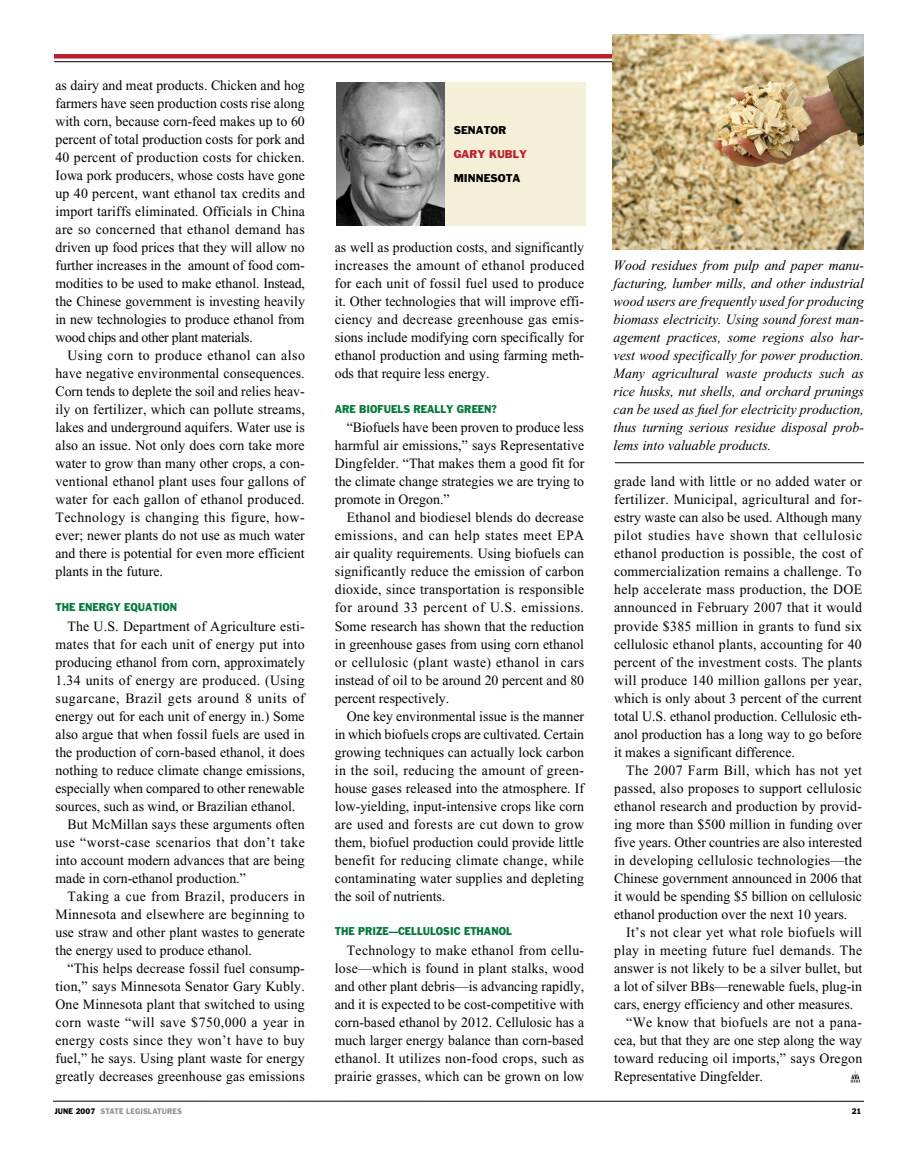
<style>
.page{position:relative;width:918px;height:1176px;background:#fff}
.page>*{position:absolute;margin:0;border:0;box-sizing:border-box;transform-origin:0 0}
.t1{font:14.25px/18px "Times New Roman";letter-spacing:.005em;color:#000;text-align:justify}
.t2{font:italic 14.25px/18px "Times New Roman";color:#000;text-align:justify}
.t3{font:14.25px "Times New Roman";letter-spacing:.025em;color:#000}
.t4{font:14.25px "Times New Roman";letter-spacing:.035em;color:#000}
.t5{font:14.25px "Times New Roman";letter-spacing:.045em;color:#000}
.t6{font:14.25px "Times New Roman";letter-spacing:.03em;color:#000}
.t7{font:10.5px "Franklin Gothic";color:#007a35;scale:.9 1}
.t8{font:10.5px "Franklin Gothic";color:#000}
.t9{font:10.5px "Franklin Gothic";color:#bd1e2d}
.t10{font:7.5px "Franklin Gothic";letter-spacing:.01em;color:#939598;scale:.9 1}
.t11{font:7.5px "Franklin Gothic";color:#000;scale:.9 1}
.s1{color:#000}
</style>
<div class="page">
<hr style="left:53px;top:1100px;width:811px;height:1px;background:#000">
<hr style="left:54px;top:61px;width:810px;height:1px;background:#000">
<hr style="left:54px;top:54px;width:810px;height:4px;background:#bd1e2d">
<svg style="left:851px;top:1071px;width:9px;height:11px"></svg>
<div style="left:336px;top:82px;width:250px;height:144px;background:#f5efd8"></div>
<img style="left:336px;top:82px;width:109px;height:144px">
<img style="left:612px;top:35px;width:252px;height:215px">
<hr style="left:615px;top:462px;width:249px;height:1px;background:#000">
<p class="t1" style="left:56px;top:76px;width:251px">as dairy and meat products. Chicken and hog farmers have seen production costs rise along with corn, because corn-feed makes up to 60 percent of total production costs for pork and 40 percent of production costs for chicken.<br>Iowa pork producers, whose costs have gone up 40 percent, want ethanol tax credits and import tariffs eliminated. Officials in China are so concerned that ethanol demand has driven up food prices that they will allow no further increases in the amount of food com&shy;modities to be used to make ethanol. Instead, the Chinese government is investing heavily in new technologies to produce ethanol from wood chips and other plant materials.</p>
<p class="t1" style="left:56px;top:346px;width:251px;text-indent:12px">Using corn to produce ethanol can also have negative environmental consequences.<br>Corn tends to deplete the soil and relies heav&shy;ily on fertilizer, which can pollute streams, lakes and underground aquifers. Water use is also an issue. Not only does corn take more water to grow than many other crops, a con&shy;ventional ethanol plant uses four gallons of water for each gallon of ethanol produced.<br>Technology is changing this figure, how&shy;ever; newer plants do not use as much water and there is potential for even more efficient plants in the future.</p>
<p class="t7" style="left:56px;top:600px;width:128px">THE EN ERGY EQUATION</p>
<p class="t1" style="left:67px;top:616px;width:239px">The U.S. Department of Agriculture esti-</p>
<p class="t1" style="left:56px;top:634px;width:251px">mates that for each unit of energy put into</p>
<p class="t1" style="left:56px;top:652px;width:251px">producing ethanol from corn, approximately</p>
<p class="t3" style="left:56px;top:671px;width:251px">1.34 units of energy are produced. (Using</p>
<p class="t5" style="left:56px;top:689px;width:251px">sugarcane, Brazil gets around 8 units of</p>
<p class="t1" style="left:56px;top:706px;width:251px">energy out for each unit of energy in.) Some</p>
<p class="t1" style="left:56px;top:724px;width:251px">also argue that when fossil fuels are used in</p>
<p class="t1" style="left:56px;top:742px;width:251px">the production of corn-based ethanol, it does</p>
<p class="t1" style="left:56px;top:760px;width:251px">nothing to reduce climate change emissions,</p>
<p class="t1" style="left:56px;top:778px;width:251px">especially when compared to other renewable</p>
<p class="t1" style="left:56px;top:796px;width:241px">sources, such as wind, or Brazilian ethanol.</p>
<p class="t1" style="left:67px;top:814px;width:239px">But McMillan says these arguments often</p>
<p class="t4" style="left:56px;top:833px;width:251px">use “worst-case scenarios that don’t take</p>
<p class="t1" style="left:56px;top:850px;width:251px">into account modern advances that are being</p>
<p class="t1" style="left:56px;top:868px;width:192px">made in corn-ethanol production.”</p>
<p class="t4" style="left:67px;top:887px;width:239px">Taking a cue from Brazil, producers in</p>
<p class="t3" style="left:56px;top:905px;width:251px">Minnesota and elsewhere are beginning to</p>
<p class="t1" style="left:56px;top:922px;width:251px">use straw and other plant wastes to generate</p>
<p class="t1" style="left:56px;top:940px;width:198px">the energy used to produce ethanol.</p>
<p class="t1" style="left:67px;top:958px;width:239px">“This helps decrease fossil fuel consump-</p>
<p class="t1" style="left:56px;top:976px;width:251px">tion,” says Minnesota Senator Gary Kubly.</p>
<p class="t1" style="left:56px;top:994px;width:251px">One Minnesota plant that switched to using</p>
<p class="t4" style="left:56px;top:1013px;width:251px">corn waste “will save $750,000 a year in</p>
<p class="t3" style="left:56px;top:1031px;width:251px">energy costs since they won’t have to buy</p>
<p class="t1" style="left:56px;top:1048px;width:251px">fuel,” he says. Using plant waste for energy</p>
<p class="t1" style="left:56px;top:1066px;width:251px">greatly decreases greenhouse gas emissions</p>
<p class="t8" style="left:454px;top:124px;width:54px">SENATOR</p>
<p class="t9" style="left:454px;top:148px;width:75px">GARY KUBLY</p>
<p class="t8" style="left:454px;top:172px;width:68px">MINN ESOTA</p>
<p class="t1" style="left:335px;top:238px;width:251px">as well as production costs, and significantly increases the amount of ethanol produced for each unit of fossil fuel used to produce it. Other technologies that will improve effi&shy;ciency and decrease greenhouse gas emis&shy;sions include modifying corn specifically for ethanol production and using farming meth&shy;ods that require less energy.</p>
<p class="t7" style="left:335px;top:402px;width:182px">ARE BIOFUELS REALLY GREEN?</p>
<p class="t1" style="left:335px;top:418px;width:251px;text-indent:12px">“Biofuels have been proven to produce less harmful air emissions,” says Representative Dingfelder. “That makes them a good fit for the climate change strategies we are trying to promote in Oregon.”</p>
<p class="t1" style="left:335px;top:508px;width:251px;text-indent:12px">Ethanol and biodiesel blends do decrease emissions, and can help states meet EPA air quality requirements. Using biofuels can significantly reduce the emission of carbon dioxide, since transportation is responsible for around 33 percent of U.S. emissions.<br>Some research has shown that the reduction in greenhouse gases from using corn ethanol or cellulosic (plant waste) ethanol in cars instead of oil to be around 20 percent and 80 percent respectively.</p>
<p class="t1" style="left:335px;top:706px;width:251px;text-indent:12px">One key environmental issue is the manner in which biofuels crops are cultivated. Certain growing techniques can actually lock carbon in the soil, reducing the amount of green&shy;house gases released into the atmosphere. If low-yielding, input-intensive crops like corn are used and forests are cut down to grow them, biofuel production could provide little benefit for reducing climate change, while contaminating water supplies and depleting the soil of nutrients.</p>
<p class="t7" style="left:335px;top:924px;width:198px">THE PRIZE—CELLULOSIC ETHANOL</p>
<p class="t1" style="left:335px;top:940px;width:251px;text-indent:12px">Technology to make ethanol from cellu&shy;lose—which is found in plant stalks, wood and other plant debris—is advancing rapidly, and it is expected to be cost-competitive with corn-based ethanol by 2012. Cellulosic has a much larger energy balance than corn-based ethanol. It utilizes non-food crops, such as prairie grasses, which can be grown on low</p>
<p class="t2" style="left:614px;top:256px;width:252px">Wood residues from pulp and paper manu&shy;facturing, lumber mills, and other industrial wood users are frequently used for producing biomass electricity. Using sound forest man&shy;agement practices, some regions also har&shy;vest wood specifically for power production.<br>Many agricultural waste products such as rice husks, nut shells, and orchard prunings can be used as fuel for electricity production, thus turning serious residue disposal prob&shy;lems into valuable products.</p>
<p class="t1" style="left:614px;top:472px;width:250px">grade land with little or no added water or fertilizer. Municipal, agricultural and for&shy;estry waste can also be used. Although many pilot studies have shown that cellulosic ethanol production is possible, the cost of commercialization remains a challenge. To help accelerate mass production, the DOE announced in February 2007 that it would provide $385 million in grants to fund six cellulosic ethanol plants, accounting for 40 percent of the investment costs. The plants will produce 140 million gallons per year, which is only about 3 percent of the current total U.S. ethanol production. Cellulosic eth&shy;anol production has a long way to go before it makes a significant difference.</p>
<p class="t1" style="left:614px;top:760px;width:250px;text-indent:12px">The 2007 Farm Bill, which has not yet passed, also proposes to support cellulosic ethanol research and production by provid&shy;ing more than $500 million in funding over five years. Other countries are also interested in developing cellulosic technologies—the Chinese government announced in 2006 that it would be spending $5 billion on cellulosic ethanol production over the next 10 years.</p>
<p class="t3" style="left:626px;top:923px;width:237px">It’s not clear yet what role biofuels will</p>
<p class="t6" style="left:614px;top:941px;width:250px">play in meeting future fuel demands. The</p>
<p class="t1" style="left:614px;top:958px;width:250px">answer is not likely to be a silver bullet, but</p>
<p class="t1" style="left:614px;top:976px;width:249px">a lot of silver BBs—renewable fuels, plug-in</p>
<p class="t1" style="left:614px;top:994px;width:241px">cars, energy efficiency and other measures.</p>
<p class="t3" style="left:626px;top:1013px;width:237px">“We know that biofuels are not a pana-</p>
<p class="t1" style="left:614px;top:1030px;width:249px">cea, but that they are one step along the way</p>
<p class="t1" style="left:614px;top:1048px;width:250px">toward reducing oil imports,” says Oregon</p>
<p class="t1" style="left:614px;top:1066px;width:150px">Representative Dingfelder.</p>
<p class="t10" style="left:55px;top:1105px;width:143px"><span class="s1">JUNE 2007</span> STATE LEGISLATURES</p>
<p class="t11" style="left:852px;top:1105px;width:12px">21</p>
</div>
